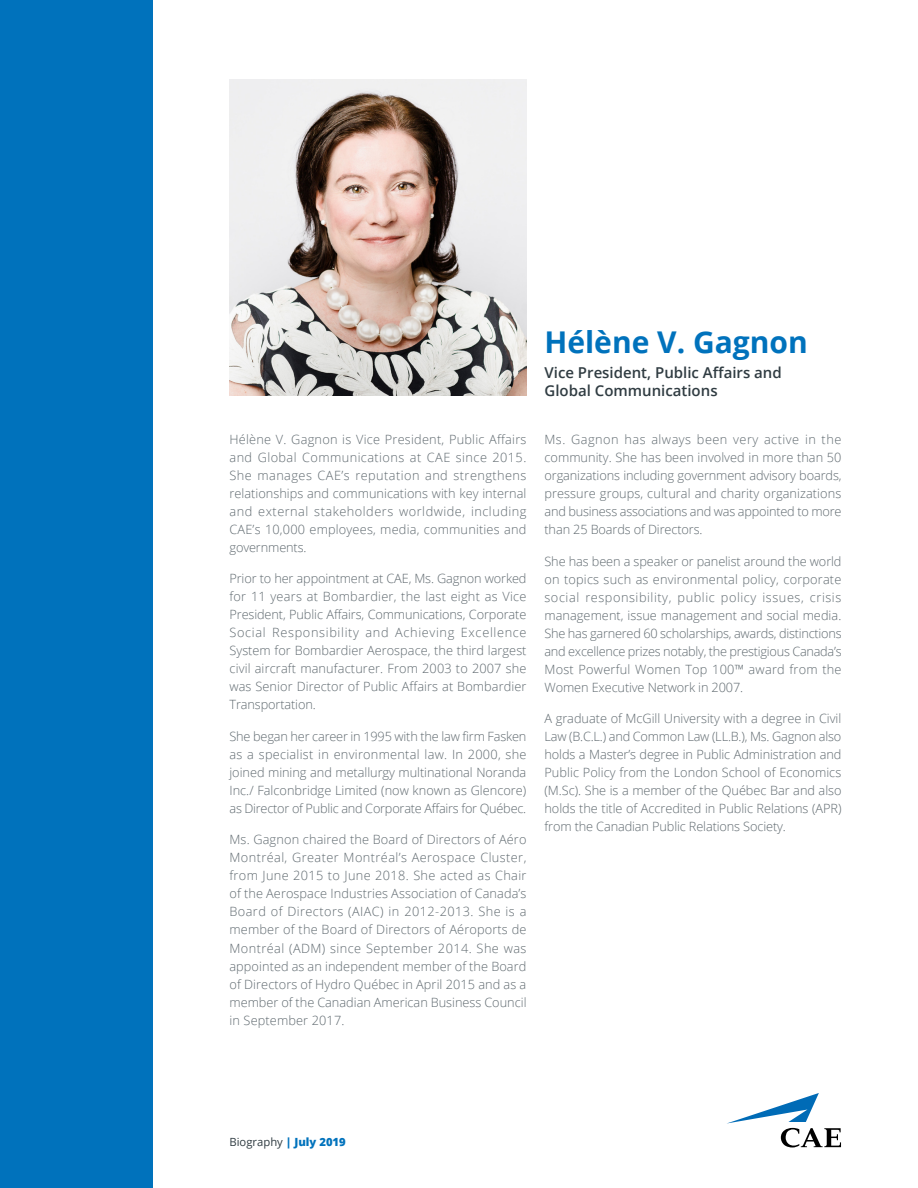
<style>
.page{position:relative;width:918px;height:1188px;background:#fff}
.page>*{position:absolute;margin:0;border:0;box-sizing:border-box;transform-origin:0 0}
.t1{font:700 30px "Open Sans";color:#0072bc}
.t2{font:600 15px/18px "Open Sans";color:#303c42}
.t3{font:300 12.75px/18px "Open Sans";letter-spacing:-.01em;color:#5f696f;text-align:justify}
.t4{font:11.25px "Open Sans";color:#303c42}
.s1{font-weight:800;color:#0072bc}
</style>
<div class="page">
<div style="left:0;top:0;width:153px;height:1188px;background:#0072bc"></div>
<svg style="left:727px;top:1093px;width:114px;height:54px"></svg>
<img style="left:230px;top:79px;width:296px;height:317px">
<p class="t3" style="left:230px;top:430px;width:299px">Hélène V. Gagnon is Vice President, Public Affairs and Global Communications at CAE since 2015.<br>She manages CAE’s reputation and strengthens relationships and communications with key internal and external stakeholders worldwide, including CAE’s 10,000 employees, media, communities and governments.</p>
<p class="t3" style="left:230px;top:569px;width:299px">Prior to her appointment at CAE, Ms. Gagnon worked for 11 years at Bombardier, the last eight as Vice President, Public Affairs, Communications, Corporate Social Responsibility and Achieving Excellence System for Bombardier Aerospace, the third largest civil aircraft manufacturer. From 2003 to 2007 she was Senior Director of Public Affairs at Bombardier Transportation.</p>
<p class="t3" style="left:230px;top:727px;width:299px">She began her career in 1995 with the law firm Fasken as a specialist in environmental law. In 2000, she joined mining and metallurgy multinational Noranda Inc./ Falconbridge Limited (now known as Glencore) as Director of Public and Corporate Affairs for Québec.</p>
<p class="t3" style="left:230px;top:831px;width:299px">Ms. Gagnon chaired the Board of Directors of Aéro Montréal, Greater Montréal’s Aerospace Cluster, from June 2015 to June 2018. She acted as Chair of the Aerospace Industries Association of Canada’s Board of Directors (AIAC) in 2012-2013. She is a member of the Board of Directors of Aéroports de Montréal (ADM) since September 2014. She was appointed as an independent member of the Board of Directors of Hydro Québec in April 2015 and as a member of the Canadian American Business Council in September 2017.</p>
<h1 class="t1" style="left:544px;top:321px;width:265px">Hélène V. Gagnon</h1>
<p class="t2" style="left:544px;top:363px;width:239px">Vice President, Public Affairs and<br>Global Communications</p>
<p class="t3" style="left:545px;top:430px;width:299px">Ms. Gagnon has always been very active in the community. She has been involved in more than 50 organizations including government advisory boards, pressure groups, cultural and charity organizations and business associations and was appointed to more than 25 Boards of Directors.</p>
<p class="t3" style="left:545px;top:552px;width:299px">She has been a speaker or panelist around the world on topics such as environmental policy, corporate social responsibility, public policy issues, crisis management, issue management and social media.<br>She has garnered 60 scholarships, awards, distinctions and excellence prizes notably, the prestigious Canada’s Most Powerful Women Top 100™ award from the Women Executive Network in 2007.</p>
<p class="t3" style="left:545px;top:709px;width:299px">A graduate of McGill University with a degree in Civil Law (B.C.L.) and Common Law (LL.B.), Ms. Gagnon also holds a Master’s degree in Public Administration and Public Policy from the London School of Economics (M.Sc). She is a member of the Québec Bar and also holds the title of Accredited in Public Relations (APR) from the Canadian Public Relations Society.</p>
<p class="t4" style="left:230px;top:1134px;width:118px">Biography <span class="s1">| July 2019</span></p>
</div>
